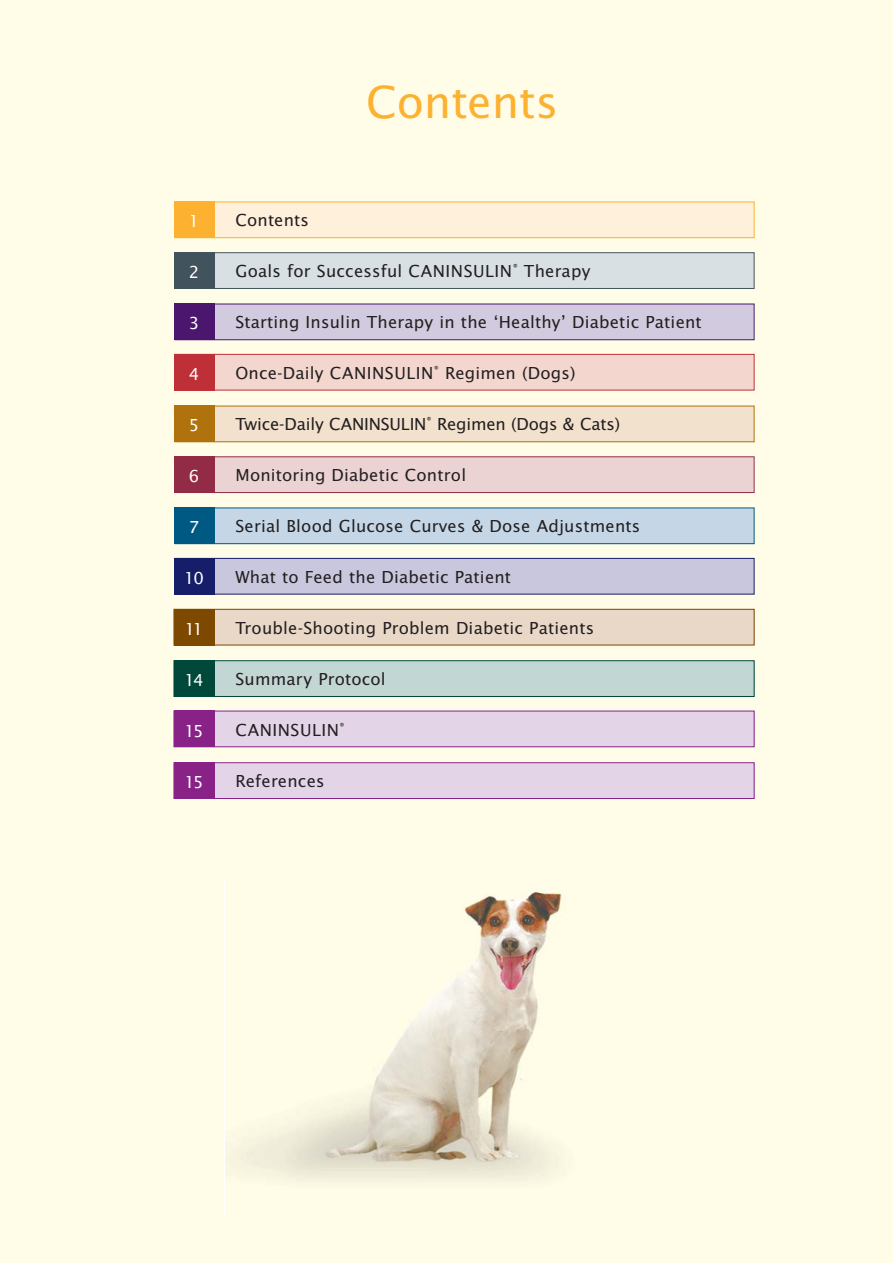
<style>
.page{position:relative;width:893px;height:1263px;background:#fff}
.page>*{position:absolute;margin:0;border:0;box-sizing:border-box;transform-origin:0 0}
.t1{font:48px "Lucida Sans AK";color:#fcb131}
.t2{font:18px "Lucida Sans AK";letter-spacing:.01em;color:#231f20}
.t3{font:18px "Lucida Sans AK";letter-spacing:-.01em;color:#231f20}
.t4{font:18px "Lucida Sans AK";letter-spacing:-.105em;color:#fff}
.t5{font:18px "Lucida Sans AK";letter-spacing:.03em;color:#231f20}
</style>
<div class="page">
<div style="left:0;top:0;width:892px;height:1263px;background:#fffde7"></div>
<div style="left:174px;top:763px;width:580px;height:35px;background:#e3d5e7"></div>
<div style="left:173px;top:762px;width:581px;height:37px;border:1px solid #882287"></div>
<div style="left:174px;top:711px;width:580px;height:36px;background:#e3d5e7"></div>
<div style="left:173px;top:711px;width:581px;height:36px;border:1px solid #882287"></div>
<div style="left:174px;top:661px;width:580px;height:35px;background:#c2d7d3"></div>
<div style="left:173px;top:660px;width:581px;height:37px;border:1px solid #00483a"></div>
<div style="left:174px;top:609px;width:580px;height:36px;background:#e9d8c7"></div>
<div style="left:173px;top:609px;width:581px;height:36px;border:1px solid #7d4800"></div>
<div style="left:175px;top:558px;width:579px;height:36px;background:#c8c7de"></div>
<div style="left:175px;top:558px;width:579px;height:37px;border:1px solid #171e69"></div>
<div style="left:175px;top:508px;width:579px;height:36px;background:#c5d7e7"></div>
<div style="left:175px;top:508px;width:579px;height:36px;border:1px solid #005983"></div>
<div style="left:175px;top:457px;width:579px;height:36px;background:#ebd3d4"></div>
<div style="left:175px;top:456px;width:579px;height:37px;border:1px solid #922c46"></div>
<div style="left:175px;top:406px;width:579px;height:36px;background:#f1e1cd"></div>
<div style="left:175px;top:406px;width:579px;height:36px;border:1px solid #b0720c"></div>
<div style="left:175px;top:354px;width:579px;height:36px;background:#f3d7cf"></div>
<div style="left:175px;top:354px;width:579px;height:36px;border:1px solid #bf2f37"></div>
<div style="left:175px;top:304px;width:579px;height:36px;background:#d2cbdf"></div>
<div style="left:175px;top:304px;width:579px;height:36px;border:1px solid #4b176e"></div>
<div style="left:175px;top:253px;width:579px;height:35px;background:#d8e0e4"></div>
<div style="left:175px;top:252px;width:579px;height:37px;border:1px solid #41535d"></div>
<div style="left:175px;top:202px;width:579px;height:36px;background:#fff0db"></div>
<div style="left:175px;top:202px;width:579px;height:36px;border:1px solid #fcb131"></div>
<div style="left:173px;top:202px;width:41px;height:36px;background:#fcb131"></div>
<div style="left:173px;top:252px;width:41px;height:37px;background:#41535d"></div>
<div style="left:173px;top:304px;width:41px;height:36px;background:#4b176e"></div>
<div style="left:173px;top:354px;width:41px;height:36px;background:#bf2f37"></div>
<div style="left:173px;top:406px;width:41px;height:36px;background:#b0720c"></div>
<div style="left:173px;top:456px;width:41px;height:37px;background:#922c46"></div>
<div style="left:173px;top:508px;width:41px;height:36px;background:#005983"></div>
<div style="left:173px;top:558px;width:41px;height:37px;background:#171e69"></div>
<div style="left:173px;top:609px;width:41px;height:36px;background:#7d4800"></div>
<div style="left:173px;top:660px;width:41px;height:37px;background:#00483a"></div>
<div style="left:173px;top:711px;width:41px;height:36px;background:#882287"></div>
<div style="left:173px;top:762px;width:41px;height:37px;background:#882287"></div>
<img style="left:238px;top:892px;width:324px;height:289px">
<h1 class="t1" style="left:366px;top:84px;width:194px">Contents</h1>
<p class="t4" style="left:189px;top:214px;width:12px">1</p>
<p class="t4" style="left:189px;top:265px;width:12px">2</p>
<p class="t4" style="left:189px;top:316px;width:12px">3</p>
<p class="t4" style="left:189px;top:367px;width:12px">4</p>
<p class="t4" style="left:189px;top:418px;width:12px">5</p>
<p class="t4" style="left:189px;top:469px;width:12px">6</p>
<p class="t4" style="left:189px;top:520px;width:12px">7</p>
<p class="t4" style="left:184px;top:571px;width:21px">10</p>
<p class="t4" style="left:185px;top:622px;width:20px">11</p>
<p class="t4" style="left:184px;top:673px;width:21px">14</p>
<p class="t4" style="left:184px;top:724px;width:21px">15</p>
<p class="t4" style="left:184px;top:775px;width:21px">15</p>
<p class="t2" style="left:235px;top:213px;width:75px">Contents</p>
<p class="t2" style="left:235px;top:264px;width:356px">Goals for Successful CANINSULIN<sup>®</sup> Therapy</p>
<p class="t2" style="left:235px;top:315px;width:468px">Starting Insulin Therapy in the ‘Healthy’ Diabetic Patient</p>
<p class="t2" style="left:235px;top:366px;width:341px">Once-Daily CANINSULIN<sup>®</sup> Regimen (Dogs)</p>
<p class="t3" style="left:235px;top:417px;width:386px">Twice-Daily CANINSULIN<sup>®</sup> Regimen (Dogs &amp; Cats)</p>
<p class="t2" style="left:235px;top:468px;width:232px">Monitoring Diabetic Control</p>
<p class="t2" style="left:235px;top:519px;width:406px">Serial Blood Glucose Curves &amp; Dose Adjustments</p>
<p class="t2" style="left:235px;top:570px;width:277px">What to Feed the Diabetic Patient</p>
<p class="t2" style="left:235px;top:621px;width:360px">Trouble-Shooting Problem Diabetic Patients</p>
<p class="t2" style="left:235px;top:672px;width:152px">Summary Protocol</p>
<p class="t5" style="left:235px;top:723px;width:111px">CANINSULIN<sup>®</sup></p>
<p class="t2" style="left:235px;top:774px;width:91px">References</p>
</div>
